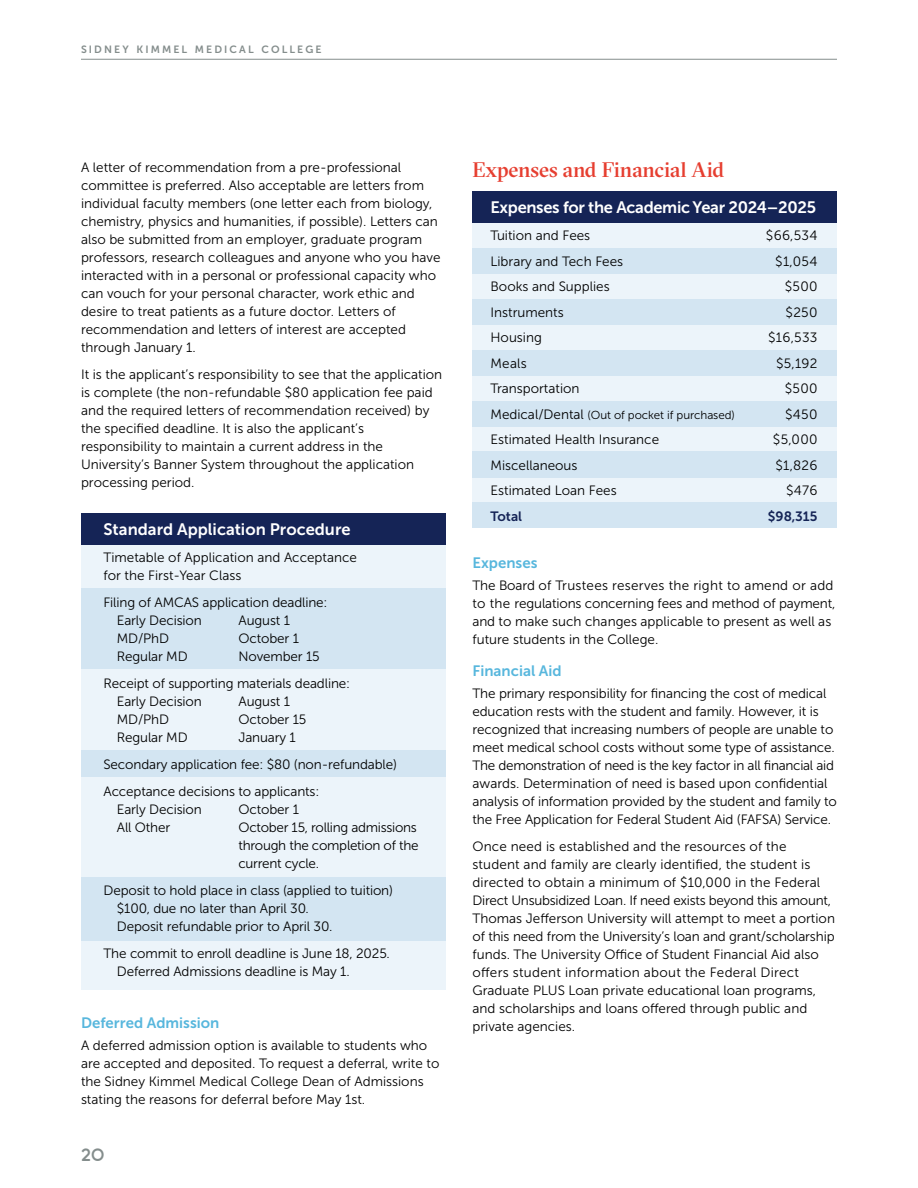
<style>
.page{position:relative;width:918px;height:1188px;background:#fff}
.page>*{position:absolute;margin:0;border:0;box-sizing:border-box;transform-origin:0 0}
.t1{font:500 21px "GT Sectra Fine";color:#e63e30}
.t2{font:500 18px "GT Haptik";color:#848d8c}
.t3{font:16.5px "Museo Sans 700";letter-spacing:-.02em;color:#fff}
.t4{font:16.5px "Museo Sans 700";color:#fff}
.t5{font:15px "Museo Sans 700";color:#58b7dd}
.t6{font:13.5px/18px "Museo Sans 300";color:#000}
.t7{font:13.5px/18px "Museo Sans 300";letter-spacing:-.02em;color:#000}
.t8{font:13.5px "Museo Sans 700";letter-spacing:-.005em;color:#152456}
.t9{font:11.7px "Museo Sans 300";letter-spacing:-.005em;color:#000}
.t10{font:10.5px "Museo Sans 700";letter-spacing:.2em;color:#848d8c}
.s1{font-size:13.5px}
</style>
<div class="page">
<hr style="left:81px;top:59px;width:756px;height:1px;background:#848d8c">
<div style="left:81px;top:545px;width:365px;height:444px;background:#ecf4fa"></div>
<div style="left:81px;top:513px;width:365px;height:32px;background:#152456"></div>
<div style="left:81px;top:588px;width:365px;height:81px;background:#d3e5f2"></div>
<div style="left:81px;top:750px;width:365px;height:27px;background:#d3e5f2"></div>
<div style="left:81px;top:878px;width:365px;height:63px;background:#d3e5f2"></div>
<div style="left:472px;top:223px;width:365px;height:305px;background:#ecf4fa"></div>
<div style="left:472px;top:191px;width:365px;height:32px;background:#152456"></div>
<div style="left:472px;top:248px;width:365px;height:25px;background:#d3e5f2"></div>
<div style="left:472px;top:503px;width:365px;height:25px;background:#d3e5f2"></div>
<div style="left:472px;top:299px;width:365px;height:25px;background:#d3e5f2"></div>
<div style="left:472px;top:350px;width:365px;height:25px;background:#d3e5f2"></div>
<div style="left:472px;top:401px;width:365px;height:25px;background:#d3e5f2"></div>
<div style="left:472px;top:451px;width:365px;height:27px;background:#d3e5f2"></div>
<p class="t10" style="left:81px;top:43px;width:242px">SIDNEY KIMMEL MEDICAL COLLEGE</p>
<p class="t6" style="left:81px;top:159px;width:361px">A letter of recommendation from a pre-professional committee is preferred. Also acceptable are letters from individual faculty members (one letter each from biology, chemistry, physics and humanities, if possible). Letters can also be submitted from an employer, graduate program professors, research colleagues and anyone who you have interacted with in a personal or professional capacity who can vouch for your personal character, work ethic and desire to treat patients as a future doctor. Letters of recommendation and letters of interest are accepted through January 1.</p>
<p class="t6" style="left:81px;top:366px;width:363px">It is the applicant’s responsibility to see that the application is complete (the non-refundable $80 application fee paid and the required letters of recommendation received) by the specified deadline. It is also the applicant’s responsibility to maintain a current address in the University’s Banner System throughout the application processing period.</p>
<p class="t4" style="left:104px;top:520px;width:249px">Standard Application Procedure</p>
<p class="t6" style="left:104px;top:548px;width:255px">Timetable of Application and Acceptance for the First-Year Class</p>
<p class="t6" style="left:117px;top:593px;width:212px;text-indent:-13px">Filing of AMCAS application deadline:<br>Early Decision</p>
<p class="t6" style="left:238px;top:611px;width:53px">August 1</p>
<p class="t6" style="left:117px;top:629px;width:54px">MD/PhD</p>
<p class="t6" style="left:238px;top:629px;width:62px">October 1</p>
<p class="t6" style="left:117px;top:647px;width:72px">Regular MD</p>
<p class="t6" style="left:103px;top:643px;width:248px;line-height:27px;text-indent:135px">November 15<br>Receipt of supporting materials deadline:</p>
<p class="t6" style="left:117px;top:692px;width:86px">Early Decision</p>
<p class="t6" style="left:238px;top:692px;width:53px">August 1</p>
<p class="t6" style="left:117px;top:710px;width:54px">MD/PhD</p>
<p class="t6" style="left:238px;top:710px;width:69px">October 15</p>
<p class="t6" style="left:117px;top:728px;width:72px">Regular MD</p>
<p class="t6" style="left:103px;top:724px;width:295px;line-height:27px;text-indent:135px">January 1<br>Secondary application fee: $80 (non-refundable)<br>Acceptance decisions to applicants:</p>
<p class="t6" style="left:117px;top:800px;width:86px">Early Decision</p>
<p class="t6" style="left:238px;top:800px;width:62px">October 1</p>
<p class="t6" style="left:117px;top:818px;width:55px">All Other</p>
<p class="t7" style="left:238px;top:818px;width:182px">October 15, rolling admissions through the completion of the current cycle.</p>
<p class="t6" style="left:117px;top:881px;width:278px;text-indent:-13px">Deposit to hold place in class (applied to tuition) $100, due no later than April 30.<br>Deposit refundable prior to April 30.</p>
<p class="t6" style="left:117px;top:944px;width:275px;text-indent:-13px">The commit to enroll deadline is June 18, 2025.<br>Deferred Admissions deadline is May 1.</p>
<p class="t5" style="left:81px;top:1014px;width:140px">Deferred Admission</p>
<p class="t6" style="left:81px;top:1036px;width:360px">A deferred admission option is available to students who are accepted and deposited. To request a deferral, write to the Sidney Kimmel Medical College Dean of Admissions stating the reasons for deferral before May 1st.</p>
<h2 class="t2" style="left:81px;top:1144px;width:25px">20</h2>
<h1 class="t1" style="left:472px;top:157px;width:253px">Expenses and Financial Aid</h1>
<p class="t3" style="left:490px;top:198px;width:327px">Expenses for the Academic Year 2024–2025</p>
<p class="t6" style="left:490px;top:226px;width:101px">Tuition and Fees</p>
<p class="t6" style="left:766px;top:226px;width:53px">$66,534</p>
<p class="t6" style="left:490px;top:252px;width:134px">Library and Tech Fees</p>
<p class="t6" style="left:775px;top:252px;width:44px">$1,054</p>
<p class="t6" style="left:490px;top:277px;width:121px">Books and Supplies</p>
<p class="t6" style="left:785px;top:277px;width:34px">$500</p>
<p class="t6" style="left:490px;top:303px;width:75px">Instruments</p>
<p class="t6" style="left:786px;top:303px;width:33px">$250</p>
<p class="t6" style="left:490px;top:328px;width:53px">Housing</p>
<p class="t6" style="left:768px;top:328px;width:51px">$16,533</p>
<p class="t6" style="left:490px;top:354px;width:38px">Meals</p>
<p class="t6" style="left:776px;top:354px;width:43px">$5,192</p>
<p class="t6" style="left:490px;top:379px;width:91px">Transportation</p>
<p class="t6" style="left:785px;top:379px;width:34px">$500</p>
<p class="t9" style="left:490px;top:408px;width:246px"><span class="s1">Medical/Dental</span> (Out of pocket if purchased)</p>
<p class="t6" style="left:785px;top:405px;width:34px">$450</p>
<p class="t6" style="left:491px;top:430px;width:170px">Estimated Health Insurance</p>
<p class="t6" style="left:773px;top:430px;width:46px">$5,000</p>
<p class="t6" style="left:491px;top:456px;width:88px">Miscellaneous</p>
<p class="t6" style="left:775px;top:456px;width:44px">$1,826</p>
<p class="t6" style="left:491px;top:481px;width:128px">Estimated Loan Fees</p>
<p class="t6" style="left:786px;top:481px;width:33px">$476</p>
<p class="t8" style="left:491px;top:508px;width:33px">Total</p>
<p class="t8" style="left:768px;top:508px;width:51px">$98,315</p>
<p class="t5" style="left:472px;top:554px;width:67px">Expenses</p>
<p class="t6" style="left:472px;top:577px;width:364px">The Board of Trustees reserves the right to amend or add to the regulations concerning fees and method of payment, and to make such changes applicable to present as well as future students in the College.</p>
<p class="t5" style="left:472px;top:662px;width:91px">Financial Aid</p>
<p class="t6" style="left:472px;top:685px;width:366px">The primary responsibility for financing the cost of medical education rests with the student and family. However, it is recognized that increasing numbers of people are unable to meet medical school costs without some type of assistance.<br>The demonstration of need is the key factor in all financial aid awards. Determination of need is based upon confidential analysis of information provided by the student and family to the Free Application for Federal Student Aid (FAFSA) Service.</p>
<p class="t6" style="left:472px;top:838px;width:364px">Once need is established and the resources of the student and family are clearly identified, the student is directed to obtain a minimum of $10,000 in the Federal Direct Unsubsidized Loan. If need exists beyond this amount, Thomas Jefferson University will attempt to meet a portion of this need from the University’s loan and grant/scholarship funds. The University Office of Student Financial Aid also offers student information about the Federal Direct Graduate PLUS Loan private educational loan programs, and scholarships and loans offered through public and private agencies.</p>
</div>
